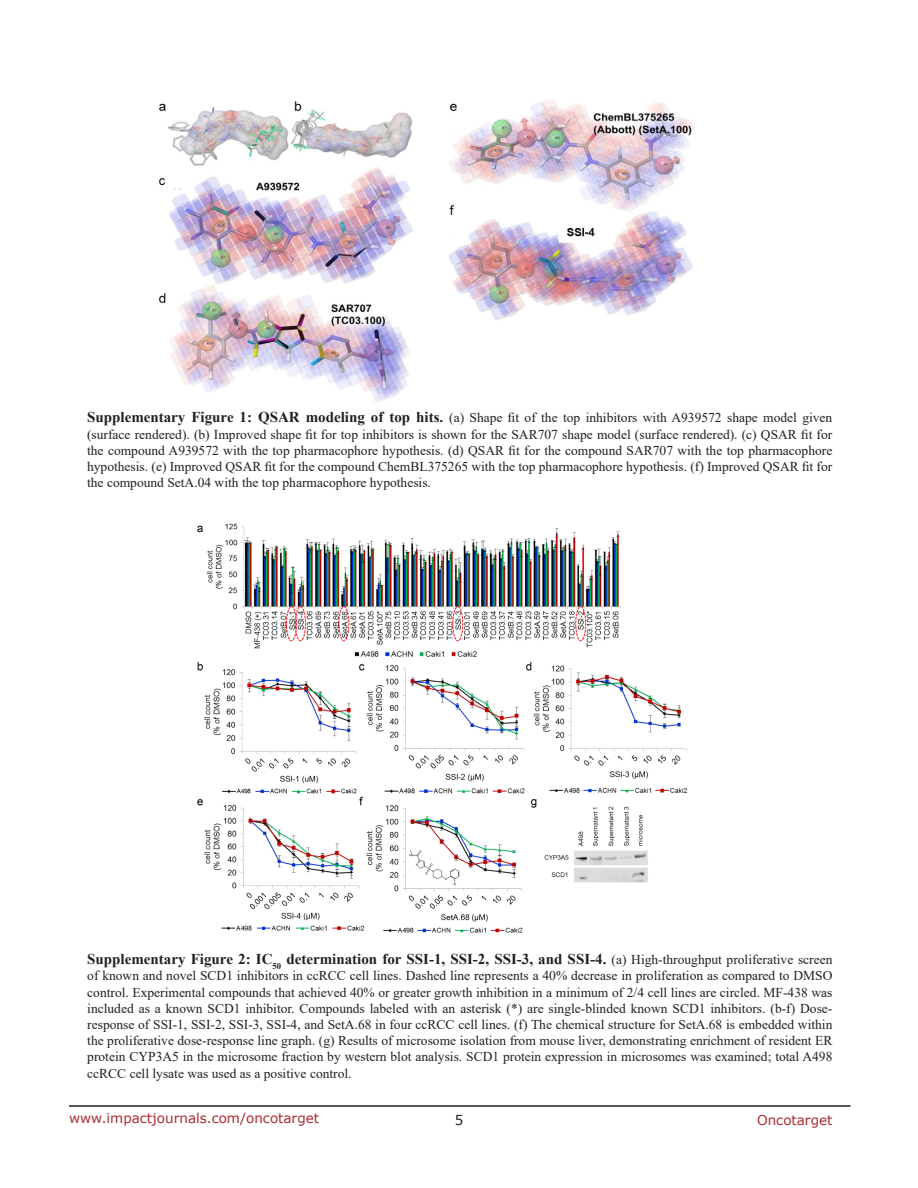
<style>
.page{position:relative;width:918px;height:1188px;background:#fff}
.page>*{position:absolute;margin:0;border:0;box-sizing:border-box;transform-origin:0 0}
.FigureText{font:700 15px "Times New Roman";color:#221f22}
.FigureText-2{font:13.5px/16.2px "Times New Roman";color:#221f22;text-align:justify}
.t1{font:13.5px "Verdana";color:#ac2b31}
.t2{font:13.5px "Verdana";color:#221f22}
.s1{font-weight:700;font-size:15px}
.s2{font-weight:400;font-size:13.5px}
</style>
<div class="page">
<hr style="left:69px;top:1105px;width:781px;height:2px;background:#231f20">
<img style="left:159px;top:101px;width:536px;height:301px">
<img style="left:197px;top:523px;width:491px;height:410px">
<p class="FigureText-2" style="left:87px;top:409px;width:747px"><span class="s1">Supplementary Figure 1: QSAR modeling of top hits.</span> (a) Shape fit of the top inhibitors with A939572 shape model given (surface rendered). (b) Improved shape fit for top inhibitors is shown for the SAR707 shape model (surface rendered). (c) QSAR fit for the compound A939572 with the top pharmacophore hypothesis. (d) QSAR fit for the compound SAR707 with the top pharmacophore hypothesis. (e) Improved QSAR fit for the compound ChemBL375265 with the top pharmacophore hypothesis. (f) Improved QSAR fit for the compound SetA.04 with the top pharmacophore hypothesis.</p>
<p class="FigureText" style="left:87px;top:948px;width:747px">Supplementary Figure 2: IC<sub>50</sub> determination for SSI-1, SSI-2, SSI-3, and SSI-4. <span class="s2">(a) High-throughput proliferative screen</span></p>
<p class="FigureText-2" style="left:87px;top:967px;width:747px">of known and novel SCD1 inhibitors in ccRCC cell lines. Dashed line represents a 40% decrease in proliferation as compared to DMSO control. Experimental compounds that achieved 40% or greater growth inhibition in a minimum of 2/4 cell lines are circled. MF-438 was included as a known SCD1 inhibitor. Compounds labeled with an asterisk (*) are single-blinded known SCD1 inhibitors. (b-f) Dose&shy;response of SSI-1, SSI-2, SSI-3, SSI-4, and SetA.68 in four ccRCC cell lines. (f) The chemical structure for SetA.68 is embedded within the proliferative dose-response line graph. (g) Results of microsome isolation from mouse liver, demonstrating enrichment of resident ER protein CYP3A5 in the microsome fraction by western blot analysis. SCD1 protein expression in microsomes was examined; total A498 ccRCC cell lysate was used as a positive control.</p>
<p class="t1" style="left:69px;top:1109px;width:252px">www.impactjournals.com/oncotarget</p>
<p class="t2" style="left:455px;top:1111px;width:10px">5</p>
<p class="t1" style="left:757px;top:1111px;width:77px">Oncotarget</p>
</div>
